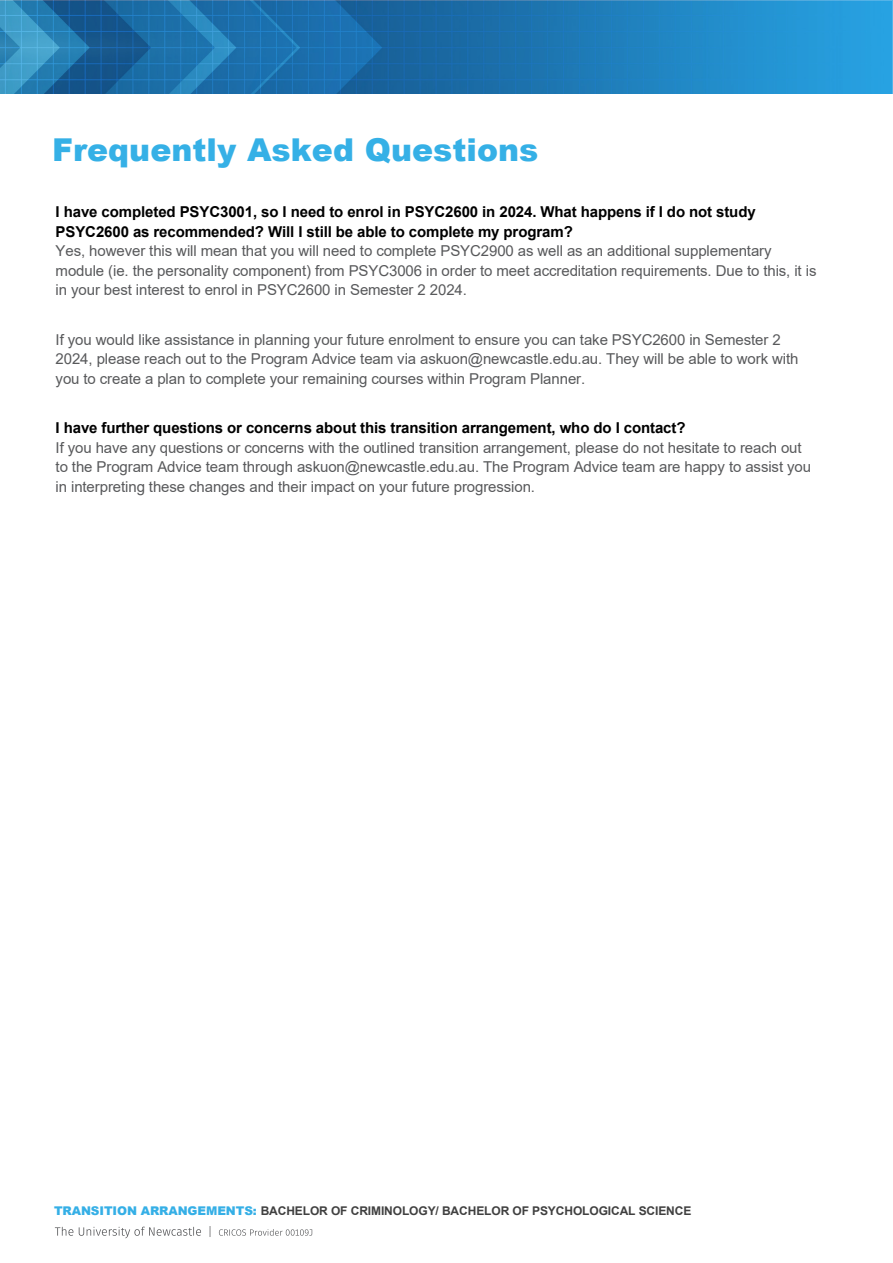
<style>
.page{position:relative;width:893px;height:1263px;background:#fff}
.page>*{position:absolute;margin:0;border:0;box-sizing:border-box;transform-origin:0 0}
.t1{font:900 31.5px "Arial";color:#35b0e6}
.t2{font:15px/19.5px "Arial";letter-spacing:-.005em;color:#58595b}
.t3{font:15px/19.5px "Arial";letter-spacing:-.005em;color:#58595b}
.t4{font:700 15px "Arial";letter-spacing:-.005em;color:#000}
.t5{font:700 12px "Arial";letter-spacing:-.01em;color:#404040}
.s1{font-weight:700;color:#000}
.s2{font-style:inherit}
.s3{font-weight:900;color:#35afe6}
</style>
<div class="page">
<img style="left:1px;top:1px;width:891px;height:93px">
<svg style="left:55px;top:1226px;width:257px;height:12px"></svg>
<h1 class="t1" style="left:52px;top:127px;width:488px">Frequently Asked Questions</h1>
<p class="t3" style="left:56px;top:202px;width:762px"><span class="s1">I have completed PSYC3001, so I need to enrol in PSYC2600 in 2024. What happens if I do not study PSYC2600 as recommended?</span> <span class="s1">Will I still be able to complete my program</span><span class="s1">?<br></span><span class="s2">Yes, however t</span>his will mean that you will need to complete PSYC2900 as well as an additional supplementary module (ie. the personality component) from PSYC3006 in order to meet accreditation requirements. Due to this, it is in your best interest to enrol in PSYC2600 in Semester 2 2024.</p>
<p class="t2" style="left:56px;top:330px;width:744px">If you would like assistance in planning your future enrolment <span class="s2">to ensure you can take PSYC2600 in Semester 2<br>2024</span>, please reach out to the Program Advice team via askuon@newcastle.edu.au. They will be able to work with you to create a plan to complete your remaining courses within Program Planner.</p>
<p class="t4" style="left:56px;top:418px;width:631px">I have further questions or concerns about this transition arrangement, who do I contact?</p>
<p class="t2" style="left:56px;top:438px;width:757px">If you have any questions or concerns with the outlined transition arrangement, please do not hesitate to reach out to the Program Advice team through askuon@newcastle.edu.au. The Program Advice team are happy to assist you in interpreting these changes and their impact on your future progression.</p>
<p class="t5" style="left:54px;top:1202px;width:639px"><span class="s3">TRANSITION ARRANGEMENTS:</span> BACHELOR OF CRIMINOLOGY/ BACHELOR OF PSYCHOLOGICAL SCIENCE</p>
</div>
